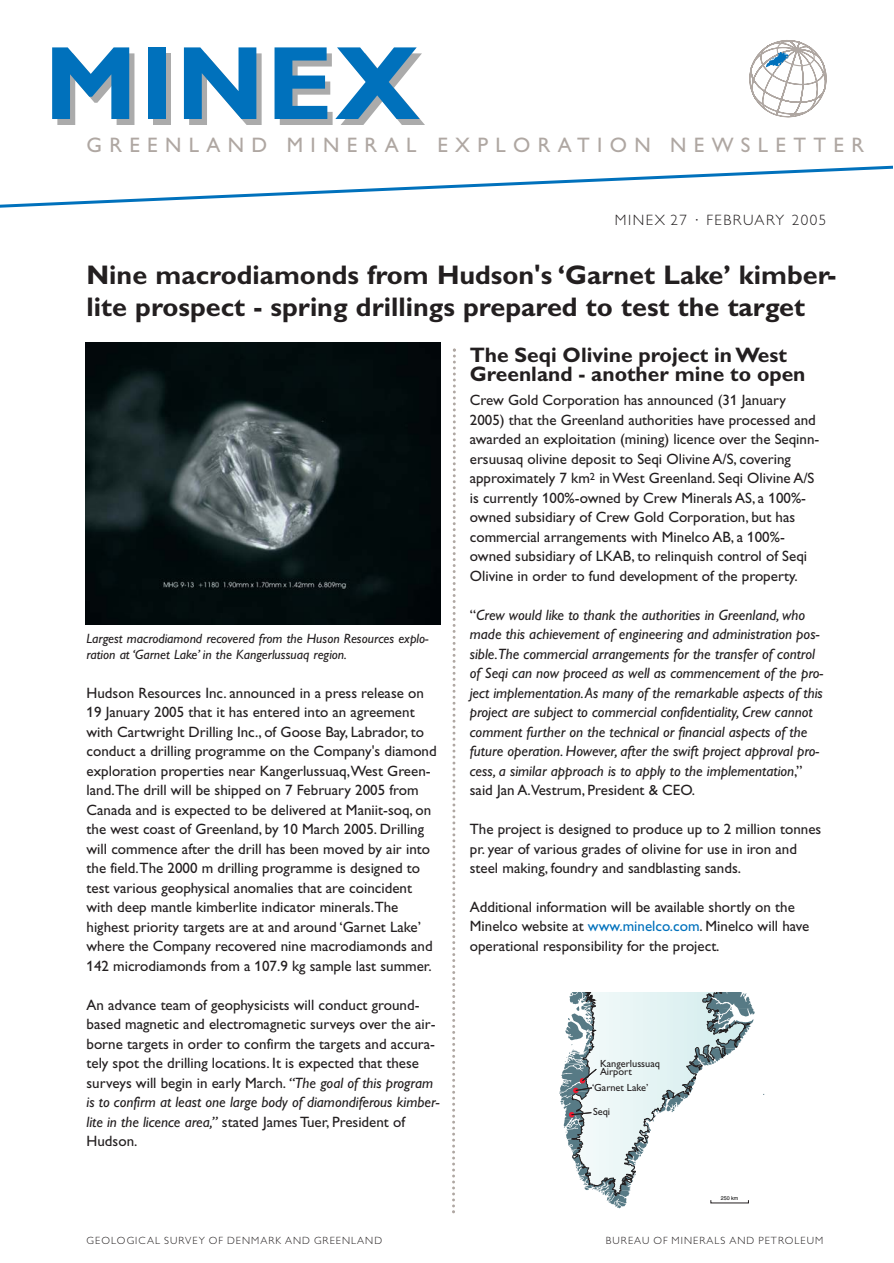
<style>
.page{position:relative;width:894px;height:1263px;background:#fff}
.page>*{position:absolute;margin:0;border:0;box-sizing:border-box;transform-origin:0 0}
.t1{font:700 105px "Gill Alt One";letter-spacing:.02em;color:#0071bc}
.t2{font:700 27px/32.4px "Gill Alt One";color:#231f20}
.t3{font:700 21px/19.5px "Gill Sans";color:#231f20}
.t4{font:21px "Gill Alt One";letter-spacing:.35em;color:#afa7a2}
.t5{font:15px/19.5px "Gill Alt One";color:#231f20}
.t6{font:italic 15px/19.5px "Gill Alt One";color:#231f20}
.t7{font:300 15px "Gill Alt One";letter-spacing:.1em;color:#231f20}
.t8{font:italic 13.5px/16.2px "Gill Alt One";color:#231f20}
.t9{font:300 10.5px "Gill Alt One";letter-spacing:.1em;color:#231f20}
.t10{font:10.35px/8.6px "Gill Sans";color:#231f20}
.t11{font:5.4px "Helvetica";color:#000}
.s1{font-style:italic}
.s2{font-style:normal}
.s3{color:#0071bc}
</style>
<div class="page">
<svg style="left:749px;top:40px;width:78px;height:78px"></svg>
<svg style="left:0;top:165px;width:893px;height:43px"></svg>
<svg style="left:452px;top:348px;width:4px;height:865px"></svg>
<img style="left:85px;top:342px;width:355px;height:283px">
<svg style="left:559px;top:992px;width:196px;height:216px"></svg>
<h1 class="t1" style="left:44px;top:44px;width:378px">MINEX</h1>
<h3 class="t4" style="left:87px;top:137px;width:779px">GREENLAND MINERAL EXPLORATION NEWSLETTER</h3>
<p class="t7" style="left:615px;top:214px;width:213px">MINEX 27 · FEBRUARY 2005</p>
<h2 class="t2" style="left:87px;top:261px;width:752px">Nine macrodiamonds from Hudson's ‘Garnet Lake’ kimber&shy;lite prospect - spring drillings prepared to test the target</h2>
<p class="t8" style="left:87px;top:631px;width:344px">Largest macrodiamond recovered from the Huson Resources explo&shy;ration at ‘Garnet Lake’ in the Kangerlussuaq region.</p>
<p class="t5" style="left:87px;top:684px;width:352px">Hudson Resources Inc. announced in a press release on 19 January 2005 that it has entered into an agreement with Cartwright Drilling Inc., of Goose Bay, Labrador, to conduct a drilling programme on the Company's diamond exploration properties near Kangerlussuaq,West Green&shy;land.The drill will be shipped on 7 February 2005 from Canada and is expected to be delivered at Maniit-soq, on the west coast of Greenland, by 10 March 2005. Drilling will commence after the drill has been moved by air into the field.The 2000 m drilling programme is designed to test various geophysical anomalies that are coincident with deep mantle kimberlite indicator minerals.The highest priority targets are at and around ‘Garnet Lake’ where the Company recovered nine macrodiamonds and 142 microdiamonds from a 107.9 kg sample last summer.</p>
<p class="t5" style="left:87px;top:996px;width:355px">An advance team of geophysicists will conduct ground&shy;based magnetic and electromagnetic surveys over the air&shy;borne targets in order to confirm the targets and accura&shy;tely spot the drilling locations. It is expected that these surveys will begin in early March. <span class="s1">“The goal of this program is to confirm at least one large body of diamondiferous kimber&shy;lite in the licence area,”</span> stated James Tuer, President of Hudson.</p>
<h3 class="t3" style="left:470px;top:347px;width:337px">The Seqi Olivine project in West<br>Greenland - another mine to open</h3>
<p class="t5" style="left:470px;top:392px;width:351px">Crew Gold Corporation has announced (31 January 2005) that the Greenland authorities have processed and awarded an exploitation (mining) licence over the Seqinn&shy;ersuusaq olivine deposit to Seqi Olivine A/S, covering approximately 7 km<sup>2</sup> in West Greenland. Seqi Olivine A/S is currently 100%-owned by Crew Minerals AS, a 100%- owned subsidiary of Crew Gold Corporation, but has commercial arrangements with Minelco AB, a 100%- owned subsidiary of LKAB, to relinquish control of Seqi Olivine in order to fund development of the property.</p>
<p class="t6" style="left:470px;top:606px;width:355px"><span class="s2">“</span>Crew would like to thank the authorities in Greenland, who made this achievement of engineering and administration pos&shy;sible.The commercial arrangements for the transfer of control of Seqi can now proceed as well as commencement of the pro&shy;ject implementation.As many of the remarkable aspects of this project are subject to commercial confidentiality, Crew cannot comment further on the technical or financial aspects of the future operation. However, after the swift project approval pro&shy;cess, a similar approach is to apply to the implementation<span class="s2">,” said Jan A.Vestrum, President &amp; CEO.</span></p>
<p class="t5" style="left:470px;top:821px;width:353px">The project is designed to produce up to 2 million tonnes pr. year of various grades of olivine for use in iron and steel making, foundry and sandblasting sands.</p>
<p class="t5" style="left:470px;top:899px;width:341px">Additional information will be available shortly on the<br>Minelco website at <span class="s3">www.minelco.com</span>. Minelco will have operational responsibility for the project.</p>
<p class="t10" style="left:600px;top:1060px;width:62px">Kangerlussuaq<br>Airport</p>
<p class="t10" style="left:592px;top:1084px;width:58px">‘Garnet Lake’</p>
<p class="t10" style="left:593px;top:1108px;width:19px">Seqi</p>
<p class="t11" style="left:721px;top:1196px;width:19px">250 km</p>
<p class="t9" style="left:87px;top:1236px;width:297px">GEOLOGICAL SURVEY OF DENMARK AND GREENLAND</p>
<p class="t9" style="left:606px;top:1236px;width:219px">BUREAU OF MINERALS AND PETROLEUM</p>
</div>
